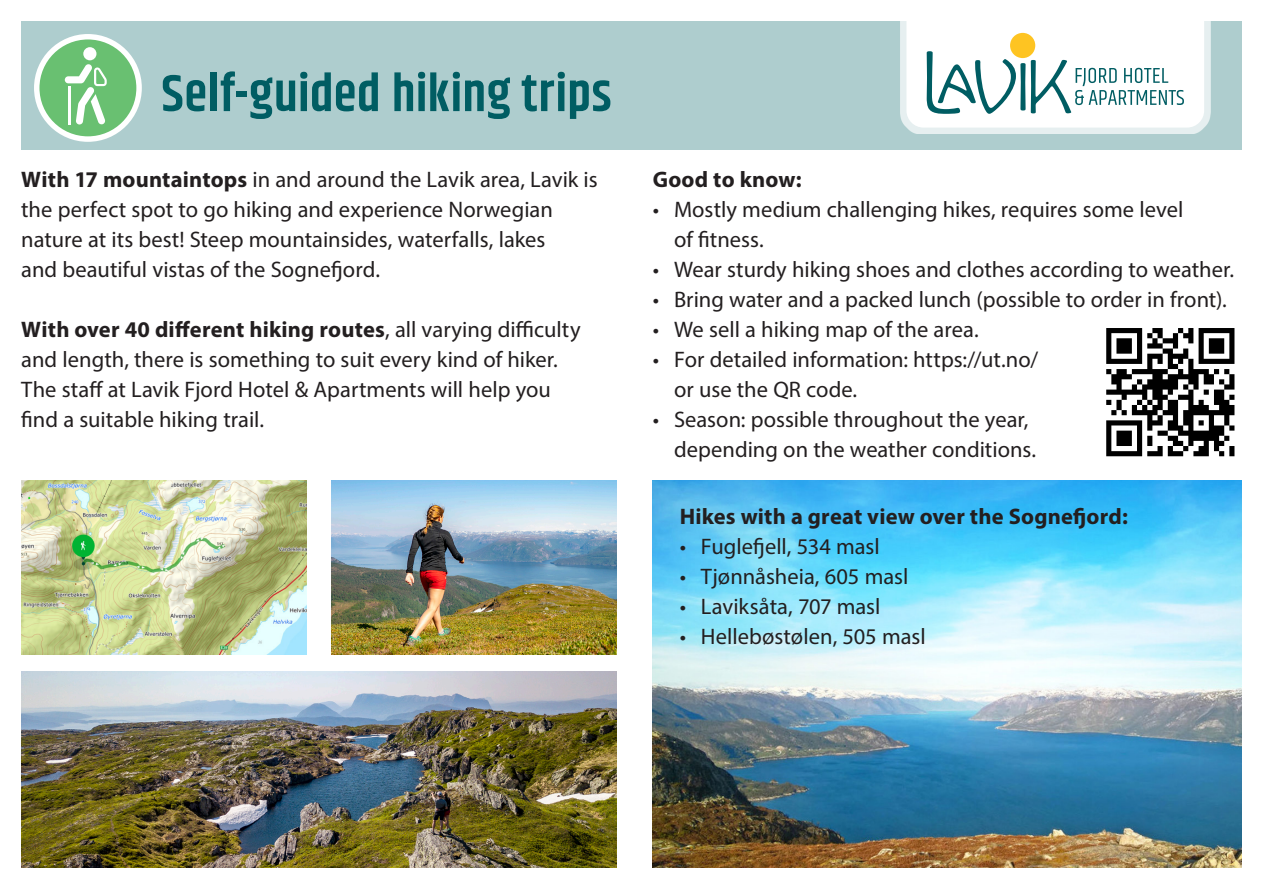
<style>
.page{position:relative;width:1263px;height:893px;background:#fff}
.page>*{position:absolute;margin:0;border:0;box-sizing:border-box;transform-origin:0 0}
.Soort_route{font:600 52.5px "Khand";letter-spacing:.005em;color:#005d63}
.bodytekst{font:22.5px/30px "Myriad Pro";color:#231f20}
.bodytekst-2{font:700 22.5px "Myriad Pro";letter-spacing:.01em;color:#231f20}
.s1{font-weight:700}
</style>
<div class="page">
<div style="left:21px;top:21px;width:1221px;height:129px;background:#aecdce"></div>
<div style="left:900px;top:0;width:310px;height:134px;background:#fff;opacity:.7"></div>
<svg style="left:906px;top:0;width:298px;height:128px"></svg>
<div style="left:1010px;top:33px;width:25px;height:25px;background:#fec422;border-radius:50%"></div>
<img style="left:653px;top:480px;width:589px;height:387px">
<img style="left:21px;top:672px;width:596px;height:195px">
<img style="left:21px;top:480px;width:285px;height:175px">
<img style="left:332px;top:480px;width:285px;height:175px">
<svg style="left:1106px;top:328px;width:128px;height:128px"></svg>
<svg style="left:37px;top:37px;width:101px;height:101px;background:#96d09f"></svg>
<div style="left:34px;top:34px;width:108px;height:108px;border:3px solid #fff;border-radius:50%"></div>
<p class="Soort_route" style="left:162px;top:59px;width:451px">Self-guided hiking trips</p>
<p class="bodytekst" style="left:21px;top:164px;width:578px"><span class="s1">With 17 mountaintops</span> in and around the Lavik area, Lavik is the perfect spot to go hiking and experience Norwegian</p>
<p class="bodytekst" style="left:21px;top:224px;width:525px">nature at its best! Steep mountainsides, waterfalls, lakes</p>
<p class="bodytekst" style="left:21px;top:254px;width:360px">and beautiful vistas of the Sognefjord.</p>
<p class="bodytekst" style="left:21px;top:314px;width:561px"><span class="s1">With over 40 different hiking routes</span>, all varying difficulty and length, there is something to suit every kind of hiker.</p>
<p class="bodytekst" style="left:21px;top:374px;width:531px">The staff at Lavik Fjord Hotel &amp; Apartments will help you</p>
<p class="bodytekst" style="left:21px;top:404px;width:244px">find a suitable hiking trail.</p>
<p class="bodytekst-2" style="left:653px;top:165px;width:150px">Good to know:</p>
<p class="bodytekst" style="left:674px;top:194px;width:511px;text-indent:-21px">• Mostly medium challenging hikes, requires some level of fitness.</p>
<p class="bodytekst" style="left:653px;top:254px;width:583px">• Wear sturdy hiking shoes and clothes according to weather.</p>
<p class="bodytekst" style="left:653px;top:284px;width:575px">• Bring water and a packed lunch (possible to order in front).</p>
<p class="bodytekst" style="left:653px;top:314px;width:327px">• We sell a hiking map of the area.</p>
<p class="bodytekst" style="left:674px;top:344px;width:366px;text-indent:-21px">• For detailed information: https://ut.no/ or use the QR code.</p>
<p class="bodytekst" style="left:674px;top:404px;width:364px;text-indent:-21px">• Season: possible throughout the year, depending on the weather conditions.</p>
<p class="bodytekst-2" style="left:680px;top:502px;width:450px">Hikes with a great view over the Sognefjord:</p>
<p class="bodytekst" style="left:680px;top:531px;width:202px">• Fuglefjell, 534 masl</p>
<p class="bodytekst" style="left:680px;top:561px;width:230px">• Tjønnåsheia, 605 masl</p>
<p class="bodytekst" style="left:680px;top:591px;width:202px">• Laviksåta, 707 masl</p>
<p class="bodytekst" style="left:680px;top:621px;width:247px">• Hellebøstølen, 505 masl</p>
</div>
